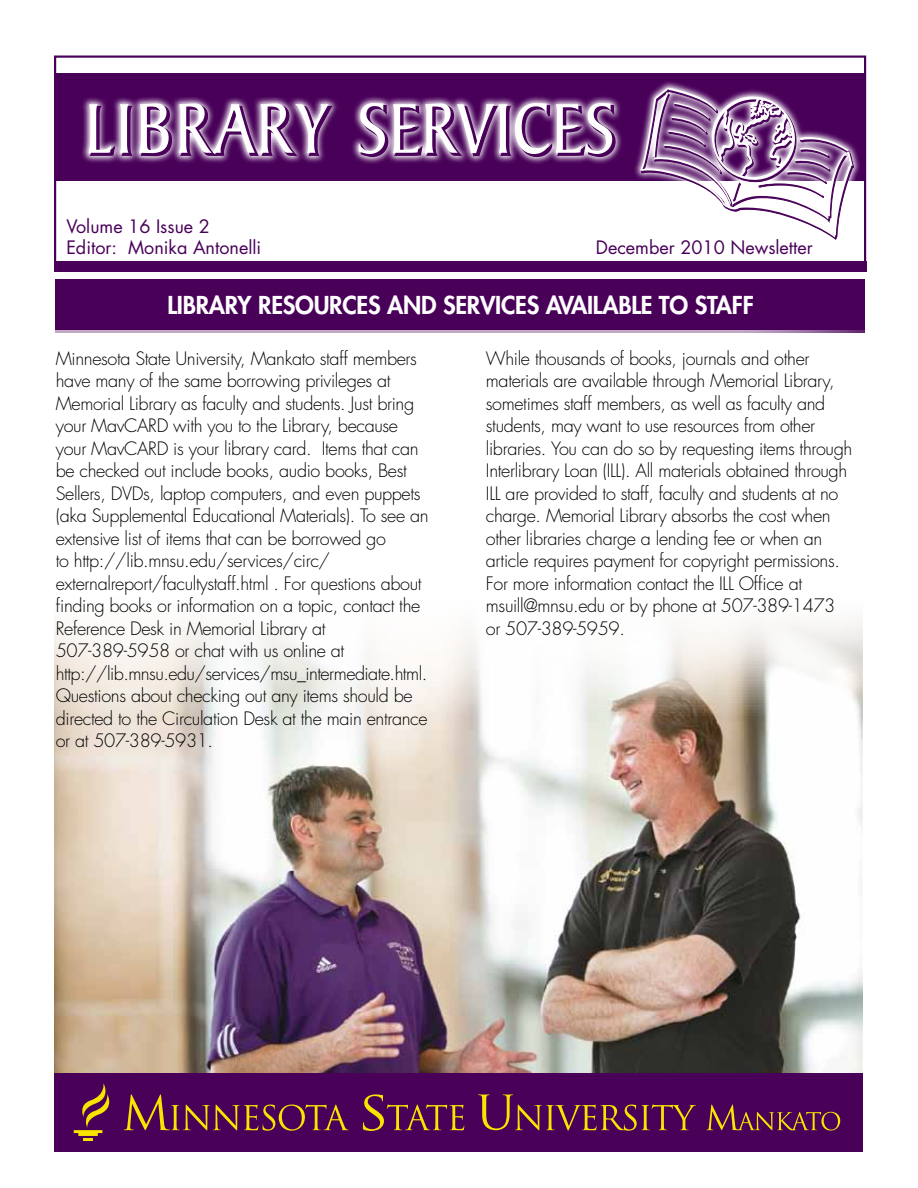
<style>
.page{position:relative;width:918px;height:1188px;background:#fff}
.page>*{position:absolute;margin:0;border:0;box-sizing:border-box;transform-origin:0 0}
.t1{font:800 24px "Futura Std";letter-spacing:-.01em;color:#fff}
.t2{font:300 18px/22.5px "Futura Std";letter-spacing:-.02em;color:#000}
.t3{font:18px/21.6px "Futura Std";color:#490059}
</style>
<div class="page">
<div style="left:54px;top:74px;width:810px;height:108px;background:#490059"></div>
<svg style="left:82px;top:97px;width:540px;height:66px"></svg>
<svg style="left:88px;top:104px;width:85px;height:53px"></svg>
<svg style="left:179px;top:103px;width:155px;height:54px"></svg>
<svg style="left:359px;top:103px;width:257px;height:55px"></svg>
<svg style="left:625px;top:87px;width:238px;height:153px"></svg>
<div style="left:54px;top:261px;width:812px;height:10px;background:#490059"></div>
<div style="left:54px;top:56px;width:812px;height:211px;border:2px solid #490059"></div>
<div style="left:56px;top:279px;width:810px;height:54px;background:#490059"></div>
<div style="left:0;top:330px;width:878px;height:151px;background:#fff"></div>
<img style="left:54px;top:622px;width:808px;height:452px">
<div style="left:54px;top:1074px;width:808px;height:78px;background:#490059"></div>
<svg style="left:124px;top:1094px;width:225px;height:37px"></svg>
<svg style="left:363px;top:1094px;width:101px;height:37px"></svg>
<svg style="left:478px;top:1094px;width:218px;height:37px"></svg>
<svg style="left:706px;top:1105px;width:134px;height:26px"></svg>
<svg style="left:74px;top:1083px;width:35px;height:57px"></svg>
<p class="t3" style="left:66px;top:215px;width:196px">Volume 16 Issue 2<br>Editor: Monika Antonelli</p>
<p class="t3" style="left:596px;top:237px;width:219px">December 2010 Newsletter</p>
<h1 class="t1" style="left:168px;top:290px;width:588px">LIBRARY RESOURCES AND SERVICES AVAILABLE TO STAFF</h1>
<p class="t2" style="left:486px;top:347px;width:368px">While thousands of books, journals and other materials are available through Memorial Library, sometimes staff members, as well as faculty and students, may want to use resources from other libraries. You can do so by requesting items through Interlibrary Loan (ILL). All materials obtained through ILL are provided to staff, faculty and students at no charge. Memorial Library absorbs the cost when other libraries charge a lending fee or when an article requires payment for copyright permissions.<br>For more information contact the ILL Office at msuill@mnsu.edu or by phone at 507-389-1473 or 507-389-5959.</p>
<p class="t2" style="left:56px;top:347px;width:374px">Minnesota State University, Mankato staff members have many of the same borrowing privileges at Memorial Library as faculty and students. Just bring your MavCARD with you to the Library, because your MavCARD is your library card. Items that can be checked out include books, audio books, Best Sellers, DVDs, laptop computers, and even puppets (aka Supplemental Educational Materials). To see an extensive list of items that can be borrowed go<br>to http://lib.mnsu.edu/services/circ/ externalreport/facultystaff.html . For questions about finding books or information on a topic, contact the Reference Desk in Memorial Library at 507-389-5958 or chat with us online at http://lib.mnsu.edu/services/msu_intermediate.html.<br>Questions about checking out any items should be directed to the Circulation Desk at the main entrance or at 507-389-5931.</p>
</div>
